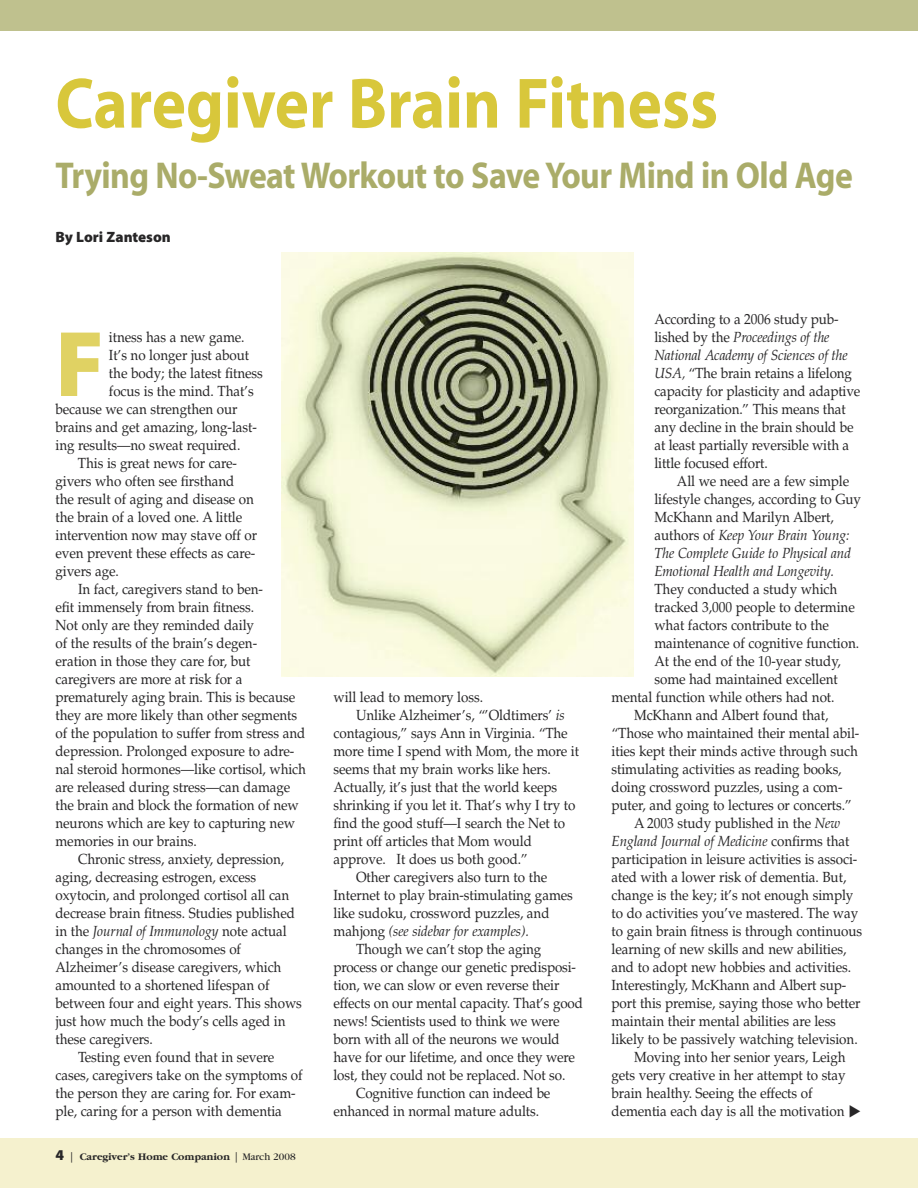
<style>
.page{position:relative;width:918px;height:1188px;background:#fff}
.page>*{position:absolute;margin:0;border:0;box-sizing:border-box;transform-origin:0 0}
.t1{font:900 94.05px "Myriad Pro";color:#e0d263;scale:.95 1}
.t2{font:700 72px "Myriad";color:#d8c73b;scale:.9 1}
.t3{font:700 37.5px "Myriad";letter-spacing:-.015em;color:#aaac69;scale:.9 1}
.t4{font:900 15px "Myriad Pro";color:#272627}
.t5{font:14.7px/18px "Palatino";letter-spacing:-.005em;color:#272627;scale:.92 1}
.t6{font:italic 14.7px "Palatino";letter-spacing:-.005em;color:#272627;scale:.92 1}
.t7{font:700 10.5px "Garamond";color:#272627}
.s1{font-style:normal}
.s2{font-family:"Myriad Pro";font-weight:900;font-size:15px}
.s3{font-family:"Myriad";font-weight:400}
.s4{font-weight:400}
.s5{font-style:italic}
</style>
<div class="page">
<div style="left:0;top:1138px;width:918px;height:50px;background:#f5f1ce"></div>
<div style="left:0;top:0;width:918px;height:32px;background:#bfc18e"></div>
<img style="left:282px;top:252px;width:352px;height:424px">
<h2 class="t2" style="left:56px;top:76px;width:738px">Caregiver Brain Fitness</h2>
<h3 class="t3" style="left:56px;top:161px;width:888px">Trying No-Sweat Workout to Save Your Mind in Old Age</h3>
<p class="t4" style="left:56px;top:231px;width:117px">By Lori Zanteson</p>
<h1 class="t1" style="left:56px;top:329px;width:53px">F</h1>
<p class="t5" style="left:109px;top:328px;width:149px">itness has a new game.</p>
<p class="t5" style="left:109px;top:346px;width:154px">It’s no longer just about</p>
<p class="t5" style="left:109px;top:364px;width:169px">the body; the latest fitness</p>
<p class="t5" style="left:109px;top:382px;width:159px">focus is the mind. That’s</p>
<p class="t5" style="left:55px;top:400px;width:199px">because we can strengthen our</p>
<p class="t5" style="left:55px;top:418px;width:220px">brains and get amazing, long-last-</p>
<p class="t5" style="left:55px;top:436px;width:203px">ing results—no sweat required.</p>
<p class="t5" style="left:78px;top:454px;width:174px">This is great news for care-</p>
<p class="t5" style="left:55px;top:472px;width:196px">givers who often see firsthand</p>
<p class="t5" style="left:56px;top:490px;width:217px">the result of aging and disease on</p>
<p class="t5" style="left:56px;top:508px;width:205px">the brain of a loved one. A little</p>
<p class="t5" style="left:56px;top:526px;width:221px">intervention now may stave off or</p>
<p class="t5" style="left:56px;top:544px;width:219px">even prevent these effects as care-</p>
<p class="t5" style="left:56px;top:562px;width:71px">givers age.</p>
<p class="t5" style="left:78px;top:580px;width:203px">In fact, caregivers stand to ben-</p>
<p class="t5" style="left:56px;top:598px;width:218px">efit immensely from brain fitness.</p>
<p class="t5" style="left:56px;top:616px;width:217px">Not only are they reminded daily</p>
<p class="t5" style="left:56px;top:634px;width:221px">of the results of the brain’s degen-</p>
<p class="t5" style="left:56px;top:652px;width:214px">eration in those they care for, but</p>
<p class="t5" style="left:56px;top:670px;width:205px">caregivers are more at risk for a</p>
<p class="t5" style="left:56px;top:688px;width:262px">prematurely aging brain. This is because</p>
<p class="t5" style="left:56px;top:706px;width:264px">they are more likely than other segments</p>
<p class="t5" style="left:56px;top:724px;width:273px">of the population to suffer from stress and</p>
<p class="t5" style="left:56px;top:742px;width:261px">depression. Prolonged exposure to adre-</p>
<p class="t5" style="left:56px;top:760px;width:274px">nal steroid hormones—like cortisol, which</p>
<p class="t5" style="left:56px;top:778px;width:257px">are released during stress—can damage</p>
<p class="t5" style="left:56px;top:796px;width:266px">the brain and block the formation of new</p>
<p class="t5" style="left:56px;top:814px;width:262px">neurons which are key to capturing new</p>
<p class="t5" style="left:56px;top:832px;width:155px">memories in our brains.</p>
<p class="t5" style="left:78px;top:850px;width:226px">Chronic stress, anxiety, depression,</p>
<p class="t5" style="left:56px;top:868px;width:220px">aging, decreasing estrogen, excess</p>
<p class="t5" style="left:56px;top:886px;width:256px">oxytocin, and prolonged cortisol all can</p>
<p class="t5" style="left:56px;top:904px;width:262px">decrease brain fitness. Studies published</p>
<p class="t6" style="left:56px;top:922px;width:253px"><span class="s1">in the</span> Journal of Immunology <span class="s1">note actual</span></p>
<p class="t5" style="left:56px;top:940px;width:203px">changes in the chromosomes of</p>
<p class="t5" style="left:56px;top:958px;width:247px">Alzheimer’s disease caregivers, which</p>
<p class="t5" style="left:56px;top:976px;width:234px">amounted to a shortened lifespan of</p>
<p class="t5" style="left:56px;top:994px;width:269px">between four and eight years. This shows</p>
<p class="t5" style="left:56px;top:1012px;width:252px">just how much the body’s cells aged in</p>
<p class="t5" style="left:56px;top:1030px;width:107px">these caregivers.</p>
<p class="t5" style="left:78px;top:1048px;width:215px">Testing even found that in severe</p>
<p class="t5" style="left:56px;top:1066px;width:270px">cases, caregivers take on the symptoms of</p>
<p class="t5" style="left:56px;top:1084px;width:263px">the person they are caring for. For exam-</p>
<p class="t5" style="left:56px;top:1102px;width:248px">ple, caring for a person with dementia</p>
<p class="t7" style="left:56px;top:1151px;width:242px"><span class="s2">4</span> <span class="s3">|</span> Caregiver’s Home Companion <span class="s3">|</span> <span class="s4">March 2008</span></p>
<p class="t5" style="left:334px;top:688px;width:164px">will lead to memory loss.</p>
<p class="t5" style="left:356px;top:706px;width:228px">Unlike Alzheimer’s, “’Oldtimers’ <span class="s5">is</span></p>
<p class="t5" style="left:334px;top:724px;width:256px">contagious,” says Ann in Virginia. “The</p>
<p class="t5" style="left:334px;top:742px;width:268px">more time I spend with Mom, the more it</p>
<p class="t5" style="left:334px;top:760px;width:238px">seems that my brain works like hers.</p>
<p class="t5" style="left:334px;top:778px;width:245px">Actually, it’s just that the world keeps</p>
<p class="t5" style="left:334px;top:796px;width:265px">shrinking if you let it. That’s why I try to</p>
<p class="t5" style="left:334px;top:814px;width:253px">find the good stuff—I search the Net to</p>
<p class="t5" style="left:334px;top:832px;width:217px">print off articles that Mom would</p>
<p class="t5" style="left:334px;top:850px;width:213px">approve. It does us both good.”</p>
<p class="t5" style="left:356px;top:868px;width:209px">Other caregivers also turn to the</p>
<p class="t5" style="left:334px;top:886px;width:262px">Internet to play brain-stimulating games</p>
<p class="t5" style="left:334px;top:904px;width:236px">like sudoku, crossword puzzles, and</p>
<p class="t6" style="left:334px;top:922px;width:214px"><span class="s1">mahjong</span> (see sidebar for examples).</p>
<p class="t5" style="left:356px;top:940px;width:203px">Though we can’t stop the aging</p>
<p class="t5" style="left:334px;top:958px;width:265px">process or change our genetic predisposi-</p>
<p class="t5" style="left:334px;top:976px;width:247px">tion, we can slow or even reverse their</p>
<p class="t5" style="left:334px;top:994px;width:273px">effects on our mental capacity. That’s good</p>
<p class="t5" style="left:334px;top:1012px;width:247px">news! Scientists used to think we were</p>
<p class="t5" style="left:334px;top:1030px;width:247px">born with all of the neurons we would</p>
<p class="t5" style="left:334px;top:1048px;width:264px">have for our lifetime, and once they were</p>
<p class="t5" style="left:334px;top:1066px;width:254px">lost, they could not be replaced. Not so.</p>
<p class="t5" style="left:356px;top:1084px;width:213px">Cognitive function can indeed be</p>
<p class="t5" style="left:334px;top:1102px;width:225px">enhanced in normal mature adults.</p>
<p class="t5" style="left:654px;top:310px;width:225px">According to a 2006 study pub&shy;lished by the <span class="s5">Proceedings of the<br>National Academy of Sciences of the<br>USA,</span> “The brain retains a lifelong capacity for plasticity and adaptive reorganization.” This means that any decline in the brain should be at least partially reversible with a little focused effort.</p>
<p class="t5" style="left:654px;top:472px;width:226px;text-indent:22px">All we need are a few simple lifestyle changes, according to Guy<br>McKhann and Marilyn Albert, authors of <span class="s5">Keep Your Brain Young:<br>The Complete Guide to Physical and<br>Emotional Health and Longevity.</span></p>
<p class="t5" style="left:654px;top:580px;width:200px">They conducted a study which</p>
<p class="t5" style="left:654px;top:598px;width:219px">tracked 3,000 people to determine</p>
<p class="t5" style="left:654px;top:616px;width:191px">what factors contribute to the</p>
<p class="t5" style="left:654px;top:634px;width:224px">maintenance of cognitive function.</p>
<p class="t5" style="left:654px;top:652px;width:204px">At the end of the 10-year study,</p>
<p class="t5" style="left:654px;top:670px;width:201px">some had maintained excellent</p>
<p class="t5" style="left:612px;top:688px;width:244px">mental function while others had not.</p>
<p class="t5" style="left:634px;top:706px;width:213px">McKhann and Albert found that,</p>
<p class="t5" style="left:612px;top:724px;width:271px">“Those who maintained their mental abil-</p>
<p class="t5" style="left:612px;top:742px;width:269px">ities kept their minds active through such</p>
<p class="t5" style="left:612px;top:760px;width:252px">stimulating activities as reading books,</p>
<p class="t5" style="left:612px;top:778px;width:253px">doing crossword puzzles, using a com-</p>
<p class="t5" style="left:612px;top:796px;width:263px">puter, and going to lectures or concerts.”</p>
<p class="t5" style="left:634px;top:814px;width:225px">A 2003 study published in the <span class="s5">New</span></p>
<p class="t6" style="left:612px;top:832px;width:260px">England Journal of Medicine <span class="s1">confirms that</span></p>
<p class="t5" style="left:612px;top:850px;width:269px">participation in leisure activities is associ-</p>
<p class="t5" style="left:612px;top:868px;width:257px">ated with a lower risk of dementia. But,</p>
<p class="t5" style="left:612px;top:886px;width:264px">change is the key; it’s not enough simply</p>
<p class="t5" style="left:612px;top:904px;width:270px">to do activities you’ve mastered. The way</p>
<p class="t5" style="left:612px;top:922px;width:274px">to gain brain fitness is through continuous</p>
<p class="t5" style="left:612px;top:940px;width:257px">learning of new skills and new abilities,</p>
<p class="t5" style="left:612px;top:958px;width:262px">and to adopt new hobbies and activities.</p>
<p class="t5" style="left:612px;top:976px;width:257px">Interestingly, McKhann and Albert sup-</p>
<p class="t5" style="left:612px;top:994px;width:272px">port this premise, saying those who better</p>
<p class="t5" style="left:612px;top:1012px;width:245px">maintain their mental abilities are less</p>
<p class="t5" style="left:612px;top:1030px;width:269px">likely to be passively watching television.</p>
<p class="t5" style="left:634px;top:1048px;width:232px">Moving into her senior years, Leigh</p>
<p class="t5" style="left:612px;top:1066px;width:256px">gets very creative in her attempt to stay</p>
<p class="t5" style="left:612px;top:1084px;width:220px">brain healthy. Seeing the effects of</p>
<p class="t5" style="left:612px;top:1102px;width:255px">dementia each day is all the motivation</p>
</div>
